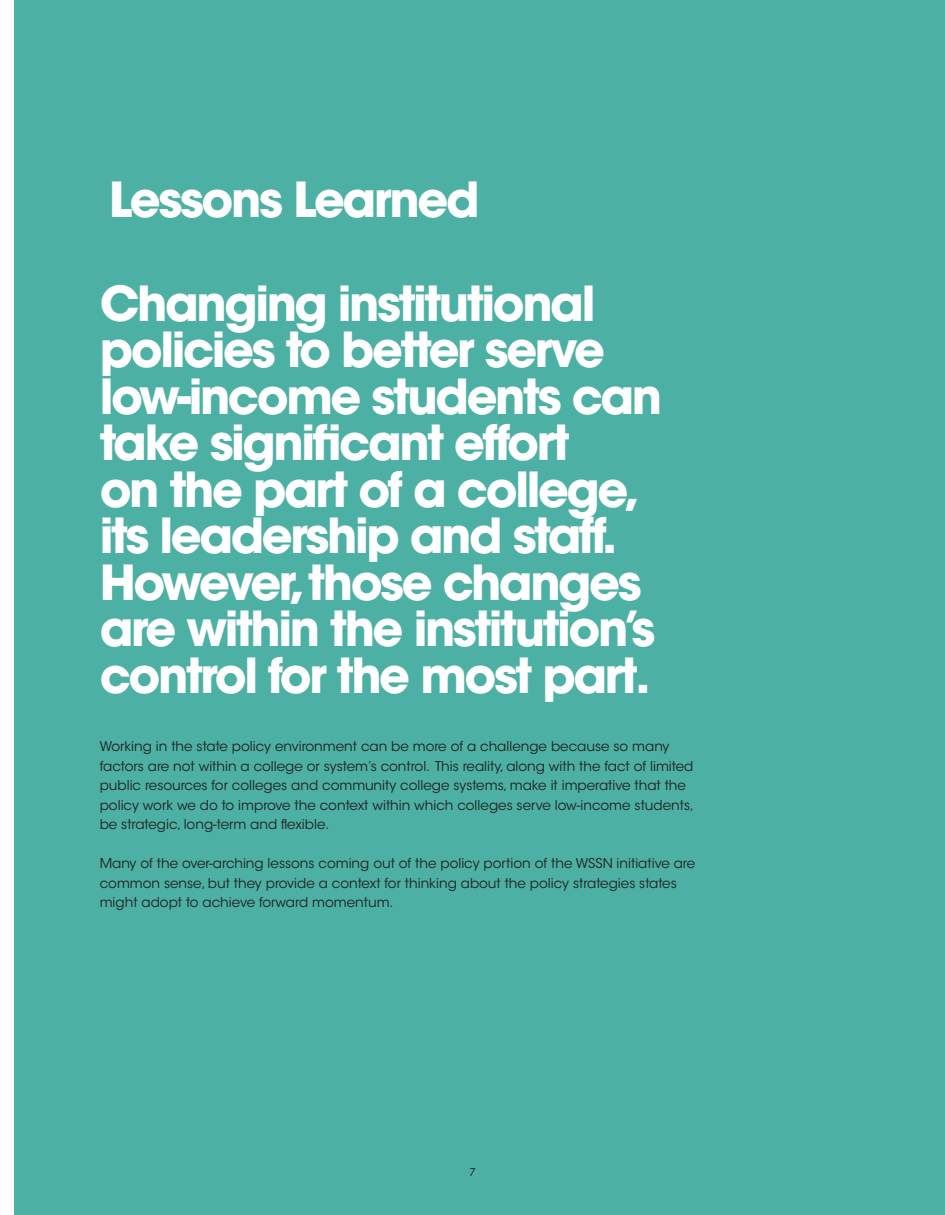
<style>
.page{position:relative;width:945px;height:1215px;background:#fff}
.page>*{position:absolute;margin:0;border:0;box-sizing:border-box;transform-origin:0 0}
.t1{font:700 48px/46.5px "ITC Avant Garde Std";letter-spacing:-.05em;color:#fff}
.t2{font:13.5px/19.5px "ITC Avant Garde Std";color:#231f20}
.t3{font:300 12px "Sofia Pro";color:#231f20}
</style>
<div class="page">
<div style="left:14px;top:0;width:931px;height:1215px;background:#4db0a4"></div>
<h1 class="t1" style="left:100px;top:147px;width:497px;line-height:103.8px">Lessons Learned<br>Changing institutional</h1>
<h1 class="t1" style="left:100px;top:326px;width:564px">policies to better serve low-income students can take significant effort<br>on the part of a college, its leadership and staff.<br>However,those changes are within the institution’s control for the most part.</h1>
<p class="t2" style="left:100px;top:737px;width:596px">Working in the state policy environment can be more of a challenge because so many factors are not within a college or system’s control. This reality, along with the fact of limited public resources for colleges and community college systems, make it imperative that the policy work we do to improve the context within which colleges serve low-income students, be strategic, long-term and flexible.</p>
<p class="t2" style="left:100px;top:854px;width:597px">Many of the over-arching lessons coming out of the policy portion of the WSSN initiative are common sense, but they provide a context for thinking about the policy strategies states might adopt to achieve forward momentum.</p>
<p class="t3" style="left:469px;top:1163px;width:8px">7</p>
</div>
